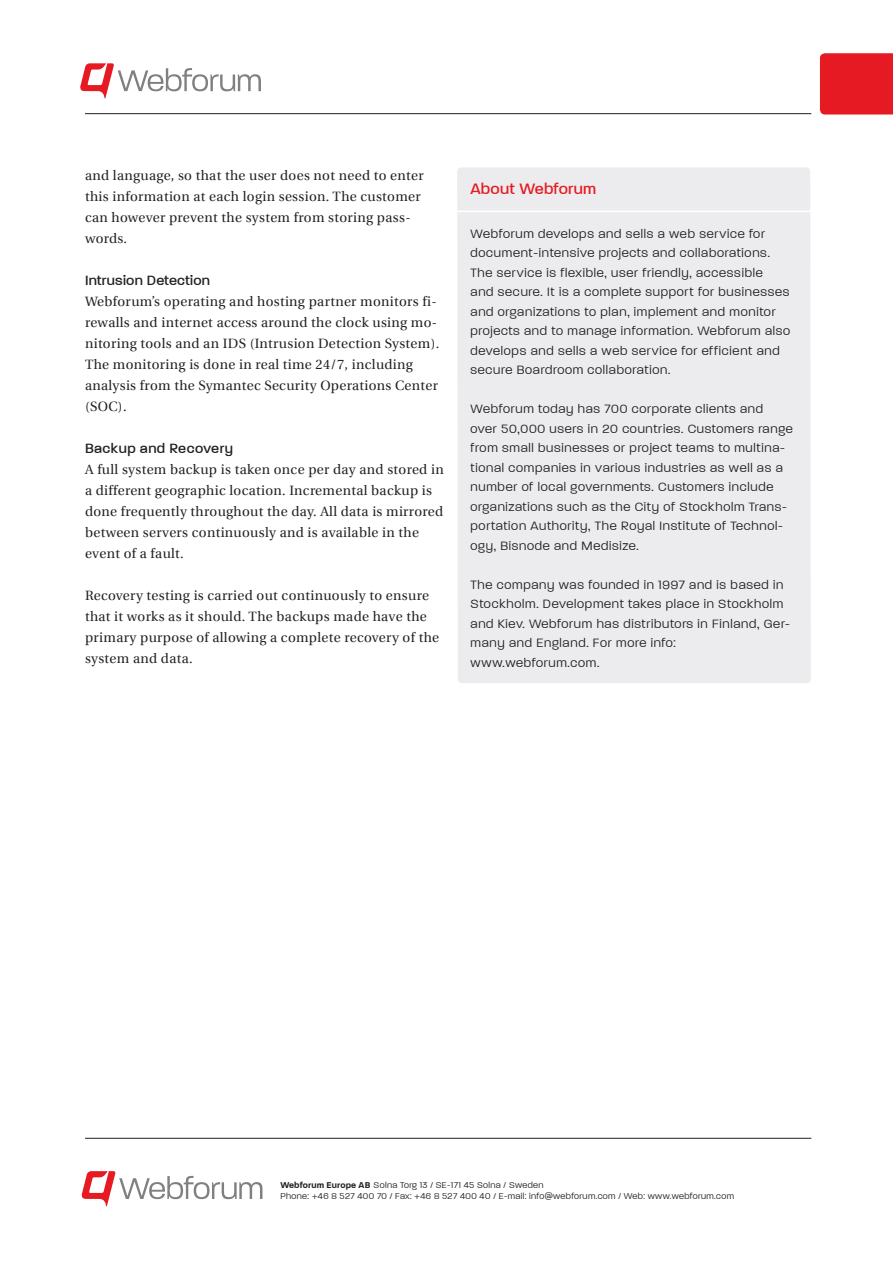
<style>
.page{position:relative;width:893px;height:1263px;background:#fff}
.page>*{position:absolute;margin:0;border:0;box-sizing:border-box;transform-origin:0 0}
.Inforuta{font:500 20.25px "Paralucent";letter-spacing:.015em;color:#e51a23}
.Brödtext{font:500 18px "Paralucent";letter-spacing:.015em;color:#231f20}
.Inforuta-2{font:300 16.2px/19.5px "Paralucent";letter-spacing:.045em;color:#231f20}
.Brödtext-2{font:13.5px/21px "Utopia";letter-spacing:.025em;color:#231f20}
.t1{font:300 11.4px/11.6px "Paralucent";letter-spacing:.035em;color:#231f20}
.s1{font-weight:600}
</style>
<div class="page">
<hr style="left:85px;top:113px;width:726px;height:1px;background:#231f20">
<svg style="left:82px;top:1171px;width:180px;height:35px"></svg>
<div style="left:820px;top:53px;width:73px;height:62px;background:#e51a23"></div>
<hr style="left:85px;top:1138px;width:726px;height:1px;background:#231f20">
<svg style="left:80px;top:63px;width:181px;height:35px"></svg>
<div style="left:457px;top:167px;width:354px;height:516px;background:#ececee"></div>
<hr style="left:448px;top:211px;width:378px;height:1px;background:#fff">
<p class="Brödtext-2" style="left:85px;top:165px;width:340px">and language, so that the user does not need to enter this information at each login session. The customer can however prevent the system from storing pass&shy;words.</p>
<p class="Brödtext" style="left:85px;top:271px;width:127px">Intrusion Detection</p>
<p class="Brödtext-2" style="left:85px;top:291px;width:356px">Webforum’s operating and hosting partner monitors fi&shy;rewalls and internet access around the clock using mo&shy;nitoring tools and an IDS (Intrusion Detection System).</p>
<p class="Brödtext-2" style="left:85px;top:354px;width:355px">The monitoring is done in real time 24/7, including analysis from the Symantec Security Operations Center (SOC).</p>
<p class="Brödtext" style="left:85px;top:439px;width:150px">Backup and Recovery</p>
<p class="Brödtext-2" style="left:85px;top:459px;width:360px">A full system backup is taken once per day and stored in a different geographic location. Incremental backup is done frequently throughout the day. All data is mirrored between servers continuously and is available in the event of a fault.</p>
<p class="Brödtext-2" style="left:85px;top:585px;width:356px">Recovery testing is carried out continuously to ensure that it works as it should. The backups made have the primary purpose of allowing a complete recovery of the system and data.</p>
<p class="Inforuta" style="left:470px;top:178px;width:127px">About Webforum</p>
<p class="Inforuta-2" style="left:470px;top:223px;width:321px">Webforum develops and sells a web service for document-intensive projects and collaborations.<br>The service is flexible, user friendly, accessible<br>and secure. It is a complete support for businesses and organizations to plan, implement and monitor projects and to manage information. Webforum also develops and sells a web service for efficient and secure Boardroom collaboration.</p>
<p class="Inforuta-2" style="left:470px;top:398px;width:324px">Webforum today has 700 corporate clients and over 50,000 users in 20 countries. Customers range from small businesses or project teams to multina&shy;tional companies in various industries as well as a number of local governments. Customers include organizations such as the City of Stockholm Trans&shy;portation Authority, The Royal Institute of Technol&shy;ogy, Bisnode and Medisize.</p>
<p class="Inforuta-2" style="left:470px;top:574px;width:321px">The company was founded in 1997 and is based in Stockholm. Development takes place in Stockholm and Kiev. Webforum has distributors in Finland, Ger&shy;many and England. For more info:</p>
<p class="Inforuta-2" style="left:470px;top:652px;width:130px">www.webforum.com.</p>
<p class="t1" style="left:280px;top:1178px;width:455px"><span class="s1">Webforum Europe AB</span> Solna Torg 13 / SE-171 45 Solna / Sweden<br>Phone: +46 8 527 400 70 / Fax: +46 8 527 400 40 / E-mail: info@webforum.com / Web: www.webforum.com</p>
</div>
